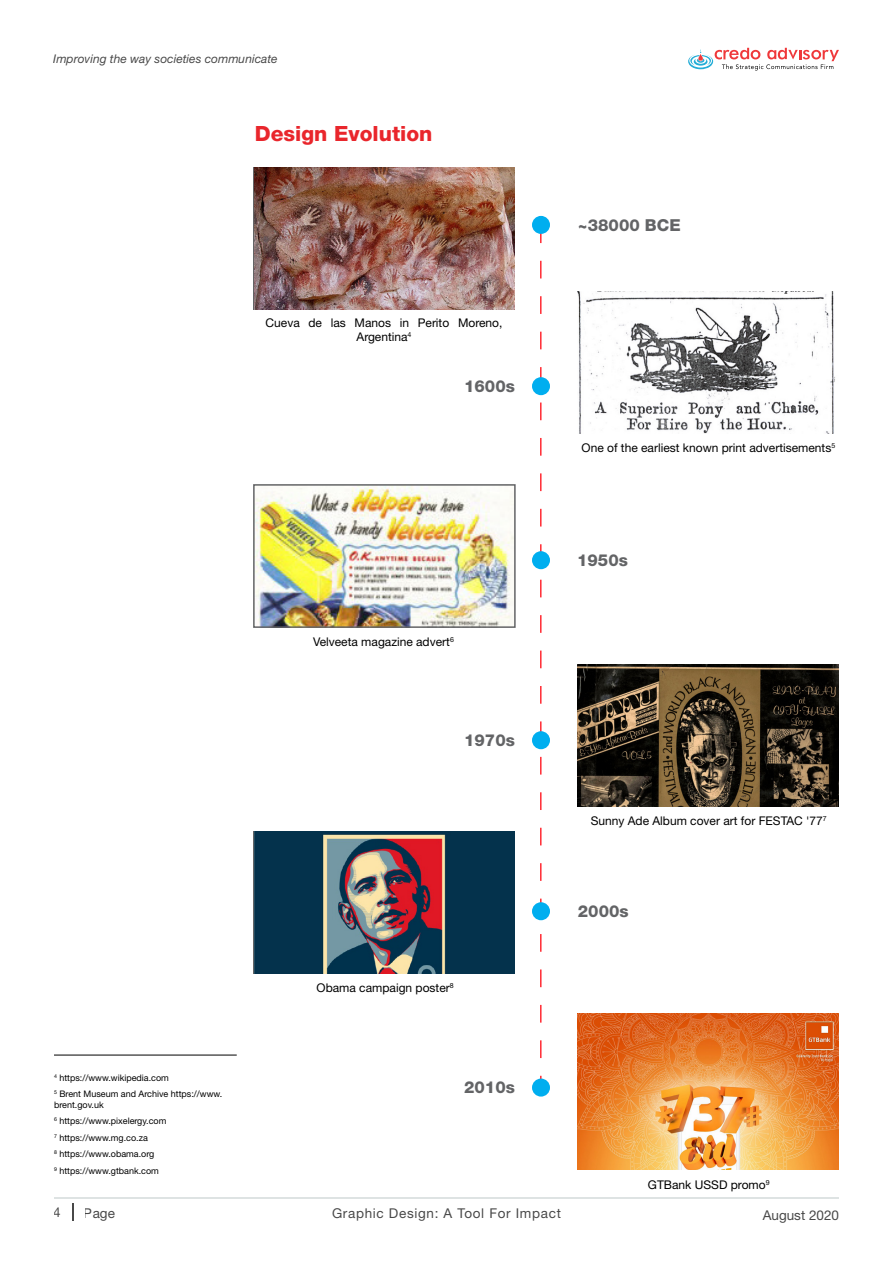
<style>
.page{position:relative;width:893px;height:1263px;background:#fff}
.page>*{position:absolute;margin:0;border:0;box-sizing:border-box;transform-origin:0 0}
.t1{font:800 21px "Helvetica Neue LT Std";color:#e9262c}
.t2{font:800 16.5px "Helvetica Neue LT Std";color:#636466}
.t3{font:13.5px "Helvetica Neue LT Std";letter-spacing:.05em;color:#000}
.t4{font:13.5px "Helvetica Neue LT Std";color:#000}
.t5{font:12px/13.5px "Helvetica Neue LT Std";color:#000;text-align:center}
.t6{font:italic 12px "Helvetica Neue LT Std";color:#000}
.t7{font:9px/16.6px "Helvetica Neue LT Std";color:#000}
</style>
<div class="page">
<svg style="left:73px;top:1203px;width:1px;height:17px"></svg>
<hr style="left:54px;top:1197px;width:785px;height:1px;background:#8a9b9c">
<hr style="left:0;top:130px;width:893px;height:1px;background:#000">
<svg style="left:688px;top:48px;width:151px;height:23px"></svg>
<img style="left:255px;top:167px;width:259px;height:143px">
<img style="left:256px;top:487px;width:257px;height:138px">
<div style="left:253px;top:484px;width:263px;height:144px;border:2px solid #636466"></div>
<img style="left:255px;top:832px;width:259px;height:142px">
<img style="left:578px;top:1013px;width:261px;height:156px">
<img style="left:578px;top:291px;width:257px;height:142px">
<img style="left:578px;top:665px;width:261px;height:142px">
<svg style="left:540px;top:234px;width:2px;height:844px"></svg>
<div style="left:532px;top:216px;width:18px;height:18px;background:#00aeef;border-radius:50%"></div>
<div style="left:532px;top:377px;width:18px;height:18px;background:#00aeef;border-radius:50%"></div>
<div style="left:532px;top:731px;width:18px;height:18px;background:#00aeef;border-radius:50%"></div>
<div style="left:532px;top:1078px;width:18px;height:18px;background:#00aeef;border-radius:50%"></div>
<div style="left:532px;top:551px;width:18px;height:18px;background:#00aeef;border-radius:50%"></div>
<div style="left:532px;top:902px;width:18px;height:18px;background:#00aeef;border-radius:50%"></div>
<hr style="left:54px;top:1055px;width:183px;height:1px;background:#000">
<hr style="left:418px;top:794px;width:289px;height:1px;background:#00f">
<hr style="left:340px;top:811px;width:413px;height:1px;background:#00f">
<img style="left:290px;top:551px;width:108px;height:23px">
<div style="left:290px;top:792px;width:108px;height:23px;background:#fff"></div>
<hr style="left:167px;top:346px;width:3px;height:27px;background:#41ad49">
<p class="t6" style="left:53px;top:51px;width:226px">Improving the way societies communicate</p>
<h1 class="t1" style="left:255px;top:121px;width:179px">Design Evolution</h1>
<p class="t5" style="left:266px;top:316px;width:238px">Cueva de las Manos in Perito Moreno,<br>Argentina<sup>4</sup></p>
<h2 class="t2" style="left:464px;top:376px;width:52px">1600s</h2>
<p class="t5" style="left:313px;top:634px;width:142px">Velveeta magazine advert<sup>6</sup></p>
<h2 class="t2" style="left:464px;top:730px;width:52px">1970s</h2>
<p class="t7" style="left:54px;top:1069px;width:170px;line-height:16.2px"><sup>4</sup> https://www.wikipedia.com<br><sup>5</sup> Brent Museum and Archive https://www.</p>
<p class="t7" style="left:54px;top:1096px;width:114px">brent.gov.uk<br><sup>6</sup> https://www.pixelergy.com<br><sup>7</sup> https://www.mg.co.za<br><sup>8</sup> https://www.obama.org<br><sup>9</sup> https://www.gtbank.com</p>
<p class="t5" style="left:317px;top:981px;width:139px">Obama campaign poster<sup>8</sup></p>
<h2 class="t2" style="left:464px;top:1078px;width:52px">2010s</h2>
<h2 class="t2" style="left:578px;top:215px;width:104px">~38000 BCE</h2>
<p class="t5" style="left:582px;top:440px;width:255px">One of the earliest known print advertisements<sup>5</sup></p>
<h2 class="t2" style="left:577px;top:550px;width:52px">1950s</h2>
<p class="t5" style="left:591px;top:814px;width:238px">Sunny Ade Album cover art for FESTAC '77<sup>7</sup></p>
<h2 class="t2" style="left:578px;top:901px;width:52px">2000s</h2>
<p class="t5" style="left:648px;top:1178px;width:123px">GTBank USSD promo<sup>9</sup></p>
<p class="t3" style="left:54px;top:1204px;width:9px">4</p>
<p class="t3" style="left:84px;top:1205px;width:32px">Page</p>
<p class="t3" style="left:332px;top:1205px;width:230px">Graphic Design: A Tool For Impact</p>
<p class="t4" style="left:763px;top:1207px;width:78px">August 2020</p>
</div>
